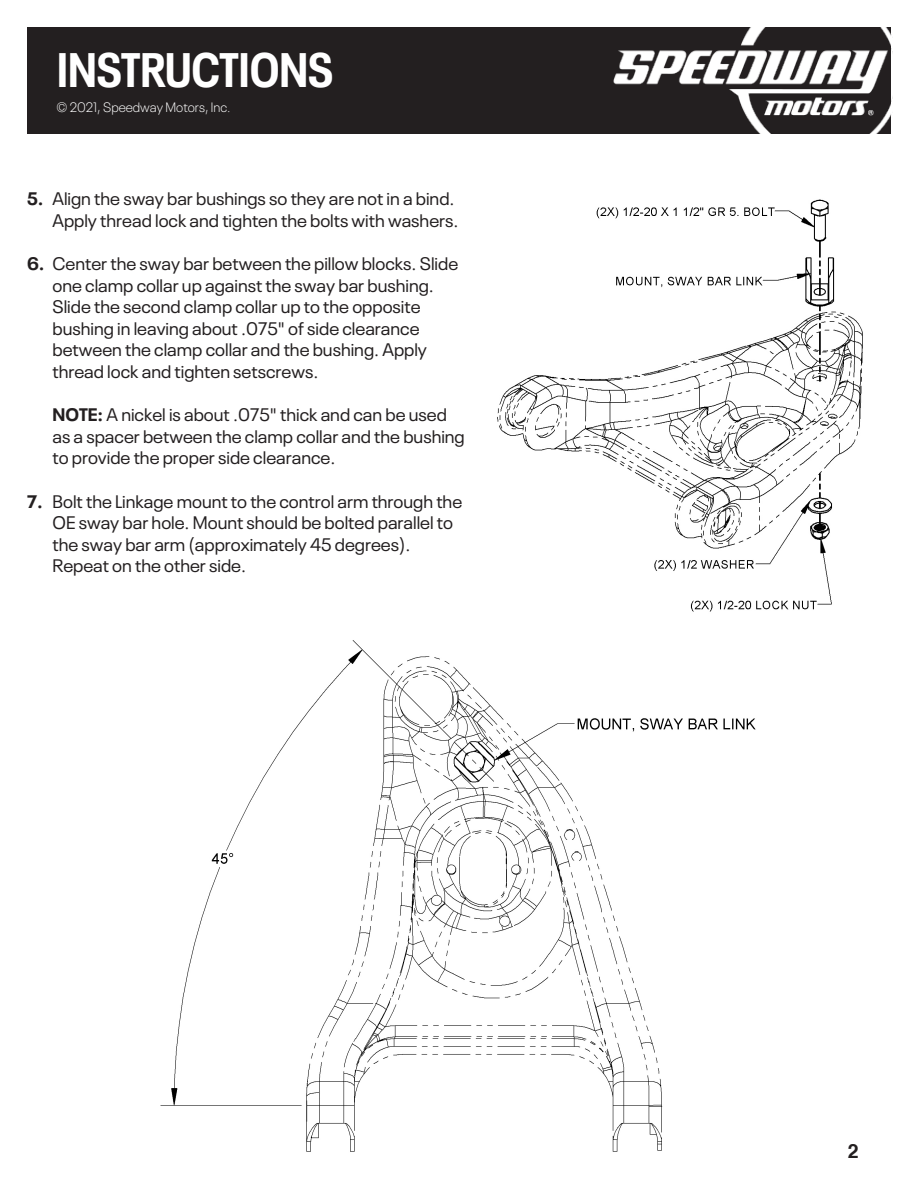
<style>
.page{position:relative;width:918px;height:1188px;background:#fff}
.page>*{position:absolute;margin:0;border:0;box-sizing:border-box;transform-origin:0 0}
.t1{font:700 condensed 48px "Neue Plak";color:#fff}
.t2{font:700 19.5px "Helvetica";color:#231f20}
.List_Paragraph{font:18px/21.6px "Neue Plak";color:#231f20}
.t3{font:300 13.5px "Neue Plak";color:#fff}
.s1{font-weight:700}
</style>
<div class="page">
<div style="left:27px;top:27px;width:864px;height:106px;background:#231f20"></div>
<img style="left:614px;top:27px;width:278px;height:106px">
<img style="left:497px;top:199px;width:366px;height:413px">
<img style="left:160px;top:640px;width:596px;height:512px">
<h1 class="t1" style="left:57px;top:34px;width:277px">INSTRUCTIONS</h1>
<p class="t3" style="left:57px;top:97px;width:176px">© 2021, Speedway Motors, Inc.</p>
<p class="List_Paragraph" style="left:27px;top:186px;width:433px;text-align:right"><span class="s1">5.</span> Align the sway bar bushings so they are not in a bind.<br>Apply thread lock and tighten the bolts with washers.</p>
<p class="List_Paragraph" style="left:27px;top:251px;width:433px;text-align:center"><span class="s1">6.</span> Center the sway bar between the pillow blocks. Slide one clamp collar up against the sway bar bushing.</p>
<p class="List_Paragraph" style="left:53px;top:294px;width:370px">Slide the second clamp collar up to the opposite</p>
<p class="List_Paragraph" style="left:53px;top:316px;width:369px">bushing in leaving about .075" of side clearance</p>
<p class="List_Paragraph" style="left:53px;top:337px;width:376px">between the clamp collar and the bushing. Apply</p>
<p class="List_Paragraph" style="left:53px;top:359px;width:267px">thread lock and tighten setscrews.</p>
<p class="List_Paragraph" style="left:53px;top:402px;width:396px"><span class="s1">NOTE:</span> A nickel is about .075" thick and can be used</p>
<p class="List_Paragraph" style="left:53px;top:424px;width:414px">as a spacer between the clamp collar and the bushing</p>
<p class="List_Paragraph" style="left:53px;top:445px;width:284px">to provide the proper side clearance.</p>
<p class="List_Paragraph" style="left:53px;top:489px;width:411px;text-indent:-26px"><span class="s1">7.</span> Bolt the Linkage mount to the control arm through the<br>OE sway bar hole. Mount should be bolted parallel to</p>
<p class="List_Paragraph" style="left:53px;top:532px;width:359px">the sway bar arm (approximately 45 degrees).<br>Repeat on the other side.</p>
<p class="t2" style="left:848px;top:1135px;width:12px">2</p>
</div>
